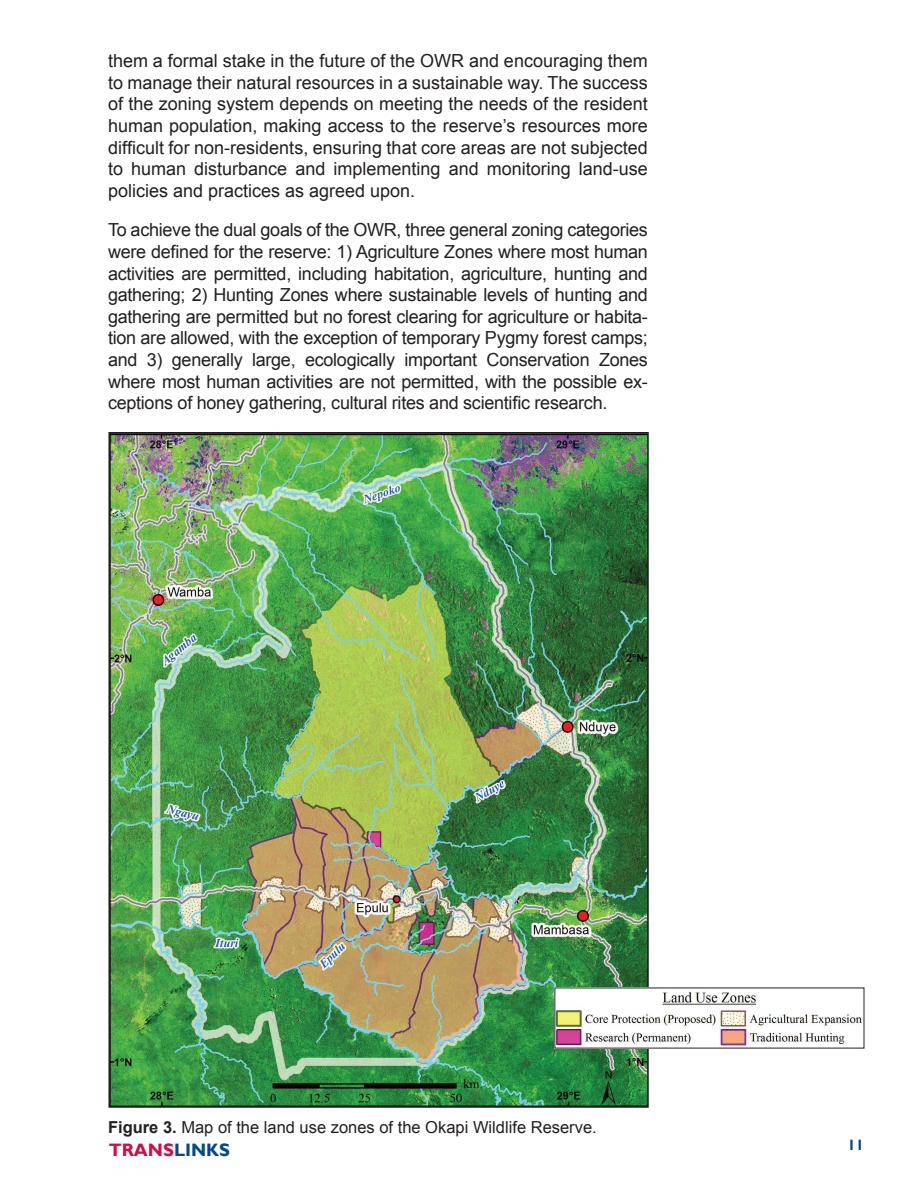
<style>
.page{position:relative;width:918px;height:1188px;background:#fff}
.page>*{position:absolute;margin:0;border:0;box-sizing:border-box;transform-origin:0 0}
.t1{font:18px/21.6px "Arial";letter-spacing:-.005em;color:#231f20;text-align:justify}
.t2{font:700 18px "Gill Sans";color:#d20d44}
.t3{font:16.5px "Arial";color:#231f20}
.t4{font:700 15px "Gill Sans";color:#014990}
.s1{font-weight:700}
.s2{color:#014990}
</style>
<div class="page">
<img style="left:111px;top:435px;width:535px;height:670px">
<img style="left:556px;top:990px;width:306px;height:56px">
<p class="t1" style="left:108px;top:50px;width:541px">them a formal stake in the future of the OWR and encouraging them to manage their natural resources in a sustainable way. The success of the zoning system depends on meeting the needs of the resident human population, making access to the reserve’s resources more difficult for non-residents, ensuring that core areas are not subjected to human disturbance and implementing and monitoring land-use policies and practices as agreed upon.</p>
<p class="t1" style="left:108px;top:219px;width:541px">To achieve the dual goals of the OWR, three general zoning categories were defined for the reserve: 1) Agriculture Zones where most human activities are permitted, including habitation, agriculture, hunting and gathering; 2) Hunting Zones where sustainable levels of hunting and gathering are permitted but no forest clearing for agriculture or habita&shy;tion are allowed, with the exception of temporary Pygmy forest camps; and 3) generally large, ecologically important Conservation Zones where most human activities are not permitted, with the possible ex&shy;ceptions of honey gathering, cultural rites and scientific research.</p>
<p class="t3" style="left:108px;top:1116px;width:490px"><span class="s1">Figure 3.</span> Map of the land use zones of the Okapi Wildlife Reserve.</p>
<p class="t2" style="left:109px;top:1139px;width:123px">TRANS<span class="s2">LINKS</span></p>
<p class="t4" style="left:847px;top:1136px;width:18px">11</p>
</div>
